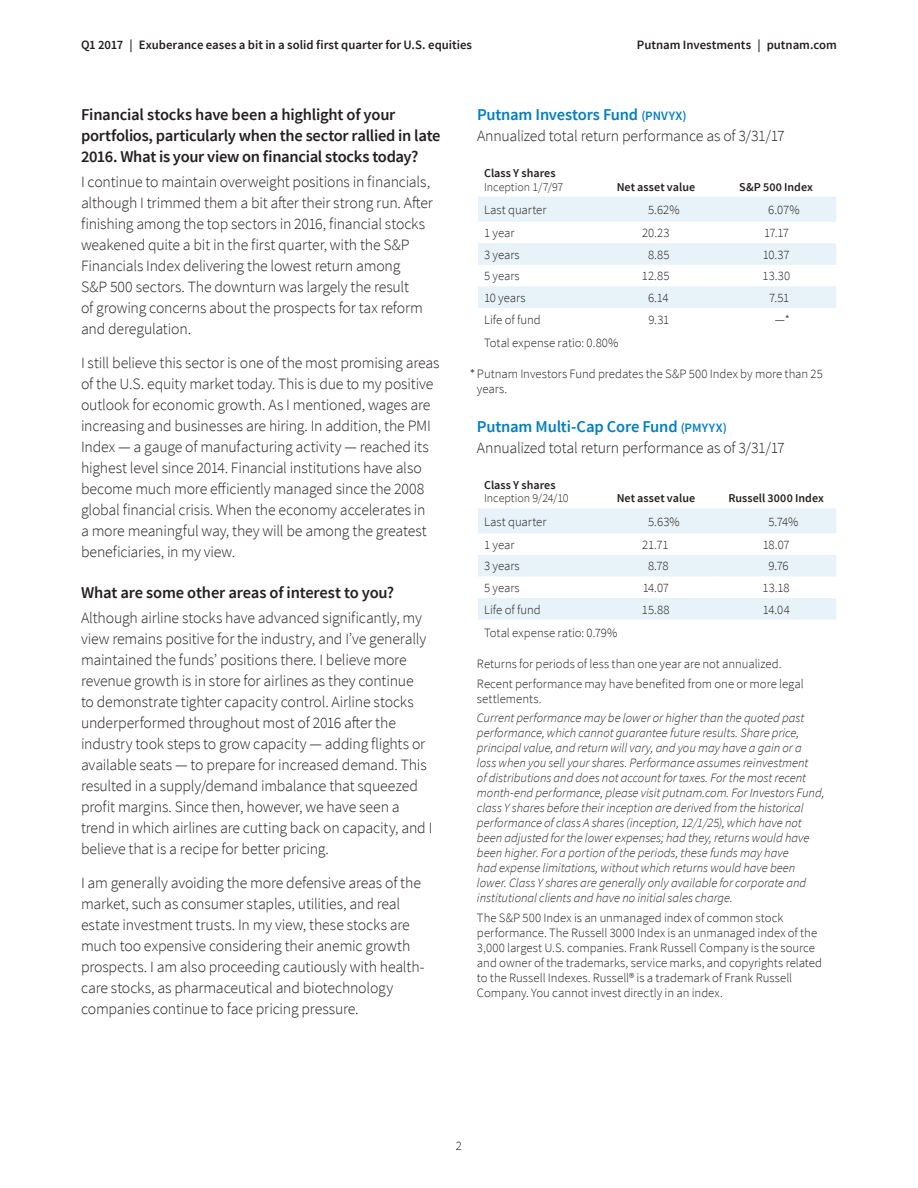
<style>
.page{position:relative;width:918px;height:1188px;background:#fff}
.page>*{position:absolute;margin:0;border:0;box-sizing:border-box;transform-origin:0 0}
.Subhead{font:600 16.5px/21px "Source Sans Pro";letter-spacing:-.015em;color:#231f20}
.Chart_Head_1{font:600 16.5px "Source Sans Pro";letter-spacing:-.01em;color:#007ec5}
.Body{font:300 15.75px/21px "Source Sans Pro";letter-spacing:-.01em;color:#231f20}
.Footnote{font:italic 300 12.75px/15px "Source Sans Pro";letter-spacing:-.005em;color:#231f20}
.Footnote-2{font:300 12.75px/15px "Source Sans Pro";letter-spacing:-.005em;color:#231f20}
.Table_nums_decimal{font:300 12.75px "Source Sans Pro";letter-spacing:-.015em;color:#231f20}
.Page_header_date{font:600 12.75px "Source Sans Pro";color:#231f20}
.Table_stub{font:300 12.75px "Source Sans Pro";letter-spacing:-.005em;color:#231f20}
.Table_text{font:300 12.75px "Source Sans Pro";letter-spacing:.005em;color:#231f20}
.Table_head{font:300 12px/13.5px "Source Sans Pro";color:#231f20}
.Table_head-2{font:600 12px "Source Sans Pro";letter-spacing:.005em;color:#231f20}
.s1{font-size:12.75px}
.s2{font-weight:600}
</style>
<div class="page">
<svg style="left:478px;top:197px;width:358px;height:111px"></svg>
<svg style="left:478px;top:508px;width:358px;height:112px"></svg>
<p class="Page_header_date" style="left:81px;top:37px;width:393px">Q1 2017 | Exuberance eases a bit in a solid first quarter for U.S. equities</p>
<p class="Page_header_date" style="left:637px;top:37px;width:202px">Putnam Investments | putnam.com</p>
<p class="Subhead" style="left:81px;top:105px;width:361px">Financial stocks have been a highlight of your portfolios, particularly when the sector rallied in late<br>2016. What is your view on financial stocks today?</p>
<p class="Body" style="left:81px;top:171px;width:353px">I continue to maintain overweight positions in financials, although I trimmed them a bit after their strong run. After finishing among the top sectors in 2016, financial stocks weakened quite a bit in the first quarter, with the S&amp;P Financials Index delivering the lowest return among<br>S&amp;P 500 sectors. The downturn was largely the result<br>of growing concerns about the prospects for tax reform and deregulation.</p>
<p class="Body" style="left:81px;top:352px;width:360px">I still believe this sector is one of the most promising areas of the U.S. equity market today. This is due to my positive outlook for economic growth. As I mentioned, wages are increasing and businesses are hiring. In addition, the PMI Index — a gauge of manufacturing activity — reached its highest level since 2014. Financial institutions have also become much more efficiently managed since the 2008 global financial crisis. When the economy accelerates in<br>a more meaningful way, they will be among the greatest beneficiaries, in my view.</p>
<p class="Subhead" style="left:81px;top:583px;width:315px">What are some other areas of interest to you?</p>
<p class="Body" style="left:81px;top:607px;width:353px">Although airline stocks have advanced significantly, my view remains positive for the industry, and I’ve generally maintained the funds’ positions there. I believe more revenue growth is in store for airlines as they continue<br>to demonstrate tighter capacity control. Airline stocks underperformed throughout most of 2016 after the industry took steps to grow capacity — adding flights or available seats — to prepare for increased demand. This resulted in a supply/demand imbalance that squeezed profit margins. Since then, however, we have seen a trend in which airlines are cutting back on capacity, and I believe that is a recipe for better pricing.</p>
<p class="Body" style="left:81px;top:872px;width:345px">I am generally avoiding the more defensive areas of the market, such as consumer staples, utilities, and real estate investment trusts. In my view, these stocks are much too expensive considering their anemic growth prospects. I am also proceeding cautiously with health&shy;care stocks, as pharmaceutical and biotechnology companies continue to face pricing pressure.</p>
<p class="Chart_Head_1" style="left:477px;top:104px;width:211px">Putnam Investors Fund <span class="s1">(PNVYX)</span></p>
<p class="Body" style="left:477px;top:126px;width:309px">Annualized total return performance as of 3/31/17</p>
<p class="Table_head" style="left:484px;top:166px;width:81px"><span class="s2">Class Y shares<br></span>Inception 1/7/97</p>
<p class="Table_head-2" style="left:617px;top:179px;width:80px">Net asset value</p>
<p class="Table_head-2" style="left:739px;top:179px;width:75px">S&amp;P 500 Index</p>
<p class="Table_stub" style="left:484px;top:202px;width:64px">Last quarter</p>
<p class="Table_nums_decimal" style="left:648px;top:202px;width:33px">5.62%</p>
<p class="Table_nums_decimal" style="left:768px;top:202px;width:33px">6.07%</p>
<p class="Table_stub" style="left:484px;top:225px;width:32px">1 year</p>
<p class="Table_nums_decimal" style="left:642px;top:225px;width:29px">20.23</p>
<p class="Table_nums_decimal" style="left:764px;top:225px;width:26px">17.17</p>
<p class="Table_stub" style="left:484px;top:247px;width:37px">3 years</p>
<p class="Table_nums_decimal" style="left:648px;top:247px;width:23px">8.85</p>
<p class="Table_nums_decimal" style="left:763px;top:247px;width:28px">10.37</p>
<p class="Table_stub" style="left:484px;top:268px;width:37px">5 years</p>
<p class="Table_nums_decimal" style="left:642px;top:268px;width:29px">12.85</p>
<p class="Table_nums_decimal" style="left:763px;top:268px;width:29px">13.30</p>
<p class="Table_stub" style="left:484px;top:290px;width:43px">10 years</p>
<p class="Table_nums_decimal" style="left:648px;top:290px;width:22px">6.14</p>
<p class="Table_nums_decimal" style="left:769px;top:290px;width:22px">7.51</p>
<p class="Table_stub" style="left:484px;top:312px;width:58px">Life of fund</p>
<p class="Table_nums_decimal" style="left:648px;top:312px;width:22px">9.31</p>
<p class="Table_nums_decimal" style="left:775px;top:312px;width:16px">—*</p>
<p class="Table_text" style="left:484px;top:335px;width:136px">Total expense ratio: 0.80%</p>
<p class="Footnote-2" style="left:477px;top:366px;width:348px">Putnam Investors Fund predates the S&amp;P 500 Index by more than 25 years.</p>
<p class="Chart_Head_1" style="left:477px;top:416px;width:251px">Putnam Multi-Cap Core Fund <span class="s1">(PMYYX)</span></p>
<p class="Body" style="left:477px;top:437px;width:309px">Annualized total return performance as of 3/31/17</p>
<p class="Table_head" style="left:484px;top:478px;width:86px"><span class="s2">Class Y shares<br></span>Inception 9/24/10</p>
<p class="Table_head-2" style="left:617px;top:491px;width:80px">Net asset value</p>
<p class="Table_head-2" style="left:728px;top:491px;width:97px">Russell 3000 Index</p>
<p class="Table_stub" style="left:484px;top:514px;width:64px">Last quarter</p>
<p class="Table_nums_decimal" style="left:648px;top:514px;width:33px">5.63%</p>
<p class="Table_nums_decimal" style="left:768px;top:514px;width:31px">5.74%</p>
<p class="Table_stub" style="left:484px;top:537px;width:32px">1 year</p>
<p class="Table_nums_decimal" style="left:642px;top:537px;width:28px">21.71</p>
<p class="Table_nums_decimal" style="left:763px;top:537px;width:28px">18.07</p>
<p class="Table_stub" style="left:484px;top:559px;width:37px">3 years</p>
<p class="Table_nums_decimal" style="left:648px;top:559px;width:22px">8.78</p>
<p class="Table_nums_decimal" style="left:769px;top:559px;width:22px">9.76</p>
<p class="Table_stub" style="left:484px;top:580px;width:37px">5 years</p>
<p class="Table_nums_decimal" style="left:643px;top:580px;width:28px">14.07</p>
<p class="Table_nums_decimal" style="left:763px;top:580px;width:29px">13.18</p>
<p class="Table_stub" style="left:484px;top:602px;width:58px">Life of fund</p>
<p class="Table_nums_decimal" style="left:642px;top:602px;width:29px">15.88</p>
<p class="Table_nums_decimal" style="left:763px;top:602px;width:28px">14.04</p>
<p class="Table_text" style="left:484px;top:625px;width:135px">Total expense ratio: 0.79%</p>
<p class="Footnote-2" style="left:477px;top:657px;width:306px">Returns for periods of less than one year are not annualized.</p>
<p class="Footnote-2" style="left:477px;top:676px;width:328px">Recent performance may have benefited from one or more legal settlements.</p>
<p class="Footnote" style="left:477px;top:710px;width:349px">Current performance may be lower or higher than the quoted past performance, which cannot guarantee future results. Share price, principal value, and return will vary, and you may have a gain or a<br>loss when you sell your shares. Performance assumes reinvestment<br>of distributions and does not account for taxes. For the most recent month-end performance, please visit putnam.com. For Investors Fund, class Y shares before their inception are derived from the historical performance of class A shares (inception, 12/1/25), which have not been adjusted for the lower expenses; had they, returns would have been higher. For a portion of the periods, these funds may have<br>had expense limitations, without which returns would have been lower. Class Y shares are generally only available for corporate and institutional clients and have no initial sales charge.</p>
<p class="Footnote-2" style="left:477px;top:910px;width:347px">The S&amp;P 500 Index is an unmanaged index of common stock performance. The Russell 3000 Index is an unmanaged index of the 3,000 largest U.S. companies. Frank Russell Company is the source and owner of the trademarks, service marks, and copyrights related to the Russell Indexes. Russell® is a trademark of Frank Russell Company. You cannot invest directly in an index.</p>
<p class="Footnote-2" style="left:456px;top:1139px;width:8px">2</p>
</div>
